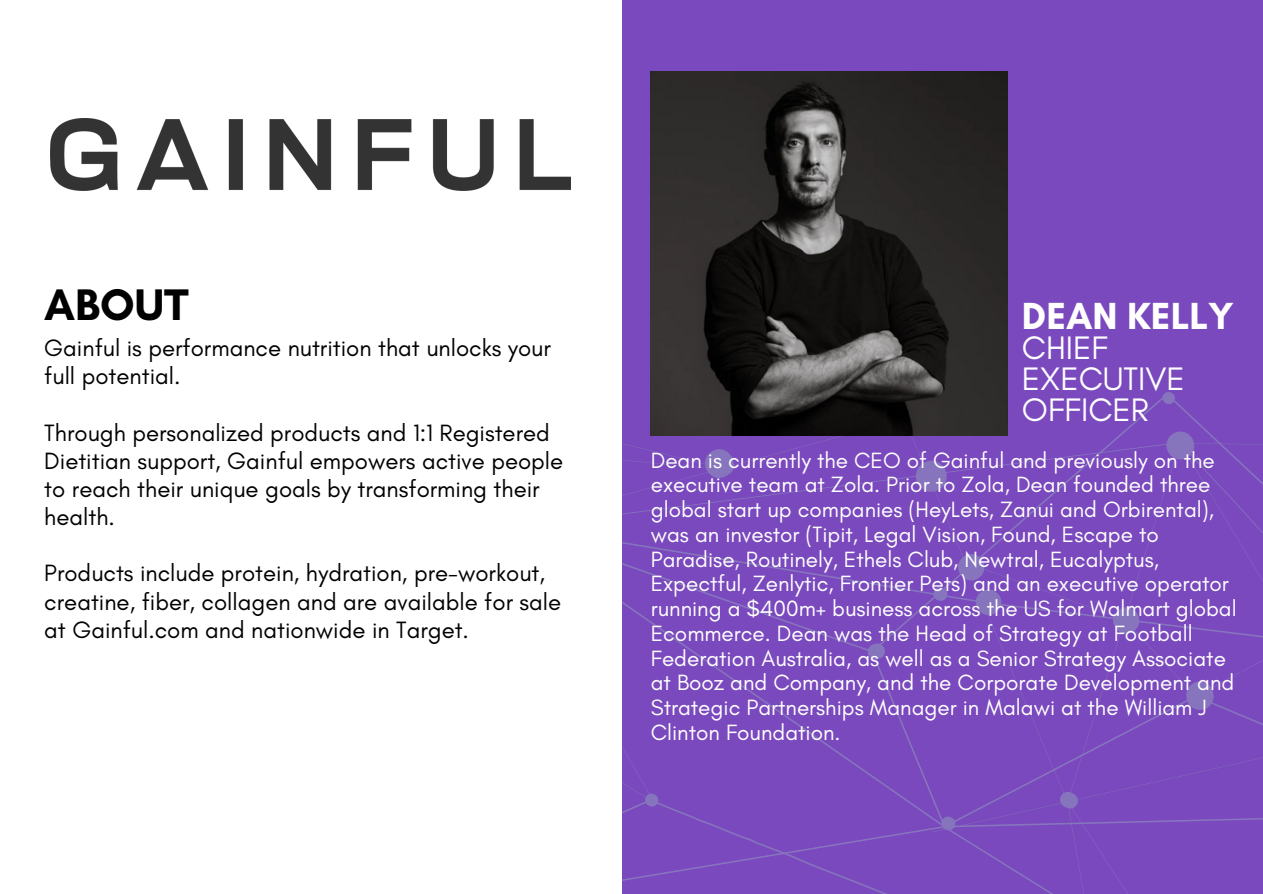
<style>
.page{position:relative;width:1263px;height:894px;background:#fff}
.page>*{position:absolute;margin:0;border:0;box-sizing:border-box;transform-origin:0 0}
.t1{font:700 45px "Glacial Indifference";color:#000}
.t2{font:700 38.4px "Glacial Indifference";color:#fff}
.t3{font:33.15px/30.8px "Glacial Indifference";color:#fff}
.t4{font:24px/28px "Glacial Indifference";color:#000}
.t5{font:22.5px/24.8px "Glacial Indifference";color:#fff}
</style>
<div class="page">
<div style="left:0;top:0;width:1263px;height:893px;background:#7a49be"></div>
<svg style="left:621px;top:418px;width:642px;height:475px"></svg>
<svg style="left:932px;top:702px;width:331px;height:191px"></svg>
<svg style="left:938px;top:812px;width:20px;height:22px"></svg>
<svg style="left:868px;top:643px;width:17px;height:16px"></svg>
<svg style="left:642px;top:789px;width:19px;height:21px"></svg>
<svg style="left:1060px;top:791px;width:18px;height:17px"></svg>
<svg style="left:1160px;top:392px;width:17px;height:12px"></svg>
<svg style="left:930px;top:583px;width:20px;height:21px"></svg>
<svg style="left:1164px;top:429px;width:32px;height:32px"></svg>
<svg style="left:1111px;top:605px;width:30px;height:30px"></svg>
<svg style="left:956px;top:552px;width:47px;height:65px"></svg>
<svg style="left:703px;top:447px;width:34px;height:33px"></svg>
<svg style="left:888px;top:435px;width:33px;height:1px"></svg>
<svg style="left:914px;top:458px;width:35px;height:36px"></svg>
<svg style="left:1186px;top:681px;width:28px;height:28px"></svg>
<div style="left:0;top:0;width:621px;height:893px;background:#fff"></div>
<img style="left:651px;top:72px;width:356px;height:363px">
<img style="left:50px;top:118px;width:520px;height:72px">
<p class="t1" style="left:44px;top:277px;width:146px">ABOUT</p>
<p class="t4" style="left:44px;top:334px;width:508px">Gainful is performance nutrition that unlocks your full potential.</p>
<p class="t4" style="left:44px;top:418px;width:520px">Through personalized products and 1:1 Registered Dietitian support, Gainful empowers active people to reach their unique goals by transforming their health.</p>
<p class="t4" style="left:44px;top:559px;width:518px">Products include protein, hydration, pre-workout, creatine, fiber, collagen and are available for sale at Gainful.com and nationwide in Target.</p>
<p class="t2" style="left:1022px;top:292px;width:213px">DEAN KELLY</p>
<p class="t3" style="left:1022px;top:332px;width:164px">CHIEF<br>EXECUTIVE<br>OFFICER</p>
<p class="t5" style="left:651px;top:447px;width:587px">Dean is currently the CEO of Gainful and previously on the executive team at Zola. Prior to Zola, Dean founded three global start up companies (HeyLets, Zanui and Orbirental), was an investor (Tipit, Legal Vision, Found, Escape to Paradise, Routinely, Ethels Club, Newtral, Eucalyptus, Expectful, Zenlytic, Frontier Pets) and an executive operator running a $400m+ business across the US for Walmart global Ecommerce. Dean was the Head of Strategy at Football Federation Australia, as well as a Senior Strategy Associate at Booz and Company, and the Corporate Development and Strategic Partnerships Manager in Malawi at the William J Clinton Foundation.</p>
</div>
